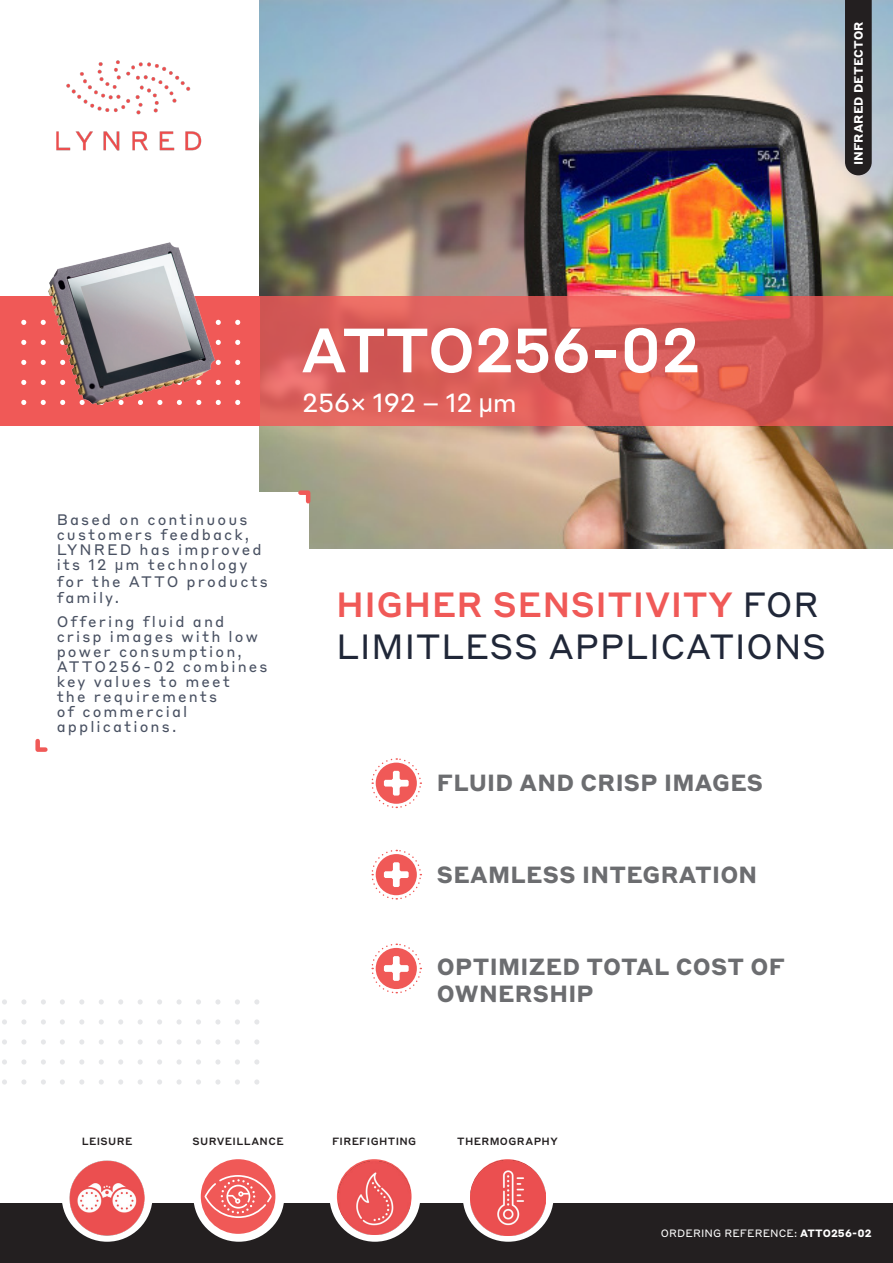
<style>
.page{position:relative;width:893px;height:1263px;background:#fff}
.page>*{position:absolute;margin:0;border:0;box-sizing:border-box;transform-origin:0 0}
.t1{font:500 61.5px "Styrene B";letter-spacing:-.02em;color:#fff}
.t2{font:34.5px/41.4px "Styrene B";letter-spacing:.01em;color:#202738}
.t3{font:25.8px "Styrene B";letter-spacing:-.02em;color:#fff}
.t4{font:700 23.1px/27.6px "Styrene B";letter-spacing:.01em;color:#6c6d70}
.t5{font:15px/15px "Styrene B";letter-spacing:.14em;color:#495162}
.t6{font:700 12px "Styrene B";letter-spacing:.01em;color:#fff}
.t7{font:10.5px "Styrene B";letter-spacing:.01em;color:#fff}
.text_4eme{font:500 10.35px "Styrene B";letter-spacing:.035em;color:#231f20}
.s1{font-family:"Arial"}
.s2{font-weight:500;color:#f05957}
.s3{font-weight:700}
</style>
<div class="page">
<div style="left:0;top:1203px;width:893px;height:60px;background:#231f20"></div>
<svg style="left:2px;top:999px;width:5px;height:5px"></svg>
<svg style="left:21px;top:999px;width:5px;height:5px"></svg>
<svg style="left:41px;top:999px;width:5px;height:5px"></svg>
<svg style="left:2px;top:1019px;width:5px;height:5px"></svg>
<svg style="left:21px;top:1019px;width:5px;height:5px"></svg>
<svg style="left:41px;top:1019px;width:5px;height:5px"></svg>
<svg style="left:2px;top:1039px;width:5px;height:5px"></svg>
<svg style="left:21px;top:1039px;width:5px;height:5px"></svg>
<svg style="left:41px;top:1039px;width:5px;height:5px"></svg>
<svg style="left:2px;top:1059px;width:5px;height:5px"></svg>
<svg style="left:21px;top:1059px;width:5px;height:5px"></svg>
<svg style="left:41px;top:1059px;width:5px;height:5px"></svg>
<svg style="left:2px;top:1079px;width:5px;height:5px"></svg>
<svg style="left:21px;top:1079px;width:5px;height:5px"></svg>
<svg style="left:41px;top:1079px;width:5px;height:5px"></svg>
<svg style="left:60px;top:999px;width:5px;height:5px"></svg>
<svg style="left:79px;top:999px;width:5px;height:5px"></svg>
<svg style="left:99px;top:999px;width:5px;height:5px"></svg>
<svg style="left:118px;top:999px;width:5px;height:5px"></svg>
<svg style="left:138px;top:999px;width:5px;height:5px"></svg>
<svg style="left:157px;top:999px;width:5px;height:5px"></svg>
<svg style="left:177px;top:999px;width:5px;height:5px"></svg>
<svg style="left:196px;top:999px;width:5px;height:5px"></svg>
<svg style="left:215px;top:999px;width:5px;height:5px"></svg>
<svg style="left:235px;top:999px;width:5px;height:5px"></svg>
<svg style="left:254px;top:999px;width:5px;height:5px"></svg>
<svg style="left:60px;top:1019px;width:5px;height:5px"></svg>
<svg style="left:79px;top:1019px;width:5px;height:5px"></svg>
<svg style="left:99px;top:1019px;width:5px;height:5px"></svg>
<svg style="left:118px;top:1019px;width:5px;height:5px"></svg>
<svg style="left:138px;top:1019px;width:5px;height:5px"></svg>
<svg style="left:157px;top:1019px;width:5px;height:5px"></svg>
<svg style="left:177px;top:1019px;width:5px;height:5px"></svg>
<svg style="left:196px;top:1019px;width:5px;height:5px"></svg>
<svg style="left:215px;top:1019px;width:5px;height:5px"></svg>
<svg style="left:235px;top:1019px;width:5px;height:5px"></svg>
<svg style="left:254px;top:1019px;width:5px;height:5px"></svg>
<svg style="left:60px;top:1039px;width:5px;height:5px"></svg>
<svg style="left:79px;top:1039px;width:5px;height:5px"></svg>
<svg style="left:99px;top:1039px;width:5px;height:5px"></svg>
<svg style="left:118px;top:1039px;width:5px;height:5px"></svg>
<svg style="left:138px;top:1039px;width:5px;height:5px"></svg>
<svg style="left:157px;top:1039px;width:5px;height:5px"></svg>
<svg style="left:177px;top:1039px;width:5px;height:5px"></svg>
<svg style="left:196px;top:1039px;width:5px;height:5px"></svg>
<svg style="left:215px;top:1039px;width:5px;height:5px"></svg>
<svg style="left:235px;top:1039px;width:5px;height:5px"></svg>
<svg style="left:254px;top:1039px;width:5px;height:5px"></svg>
<svg style="left:60px;top:1059px;width:5px;height:5px"></svg>
<svg style="left:79px;top:1059px;width:5px;height:5px"></svg>
<svg style="left:99px;top:1059px;width:5px;height:5px"></svg>
<svg style="left:118px;top:1059px;width:5px;height:5px"></svg>
<svg style="left:138px;top:1059px;width:5px;height:5px"></svg>
<svg style="left:157px;top:1059px;width:5px;height:5px"></svg>
<svg style="left:177px;top:1059px;width:5px;height:5px"></svg>
<svg style="left:196px;top:1059px;width:5px;height:5px"></svg>
<svg style="left:215px;top:1059px;width:5px;height:5px"></svg>
<svg style="left:235px;top:1059px;width:5px;height:5px"></svg>
<svg style="left:254px;top:1059px;width:5px;height:5px"></svg>
<svg style="left:60px;top:1079px;width:5px;height:5px"></svg>
<svg style="left:79px;top:1079px;width:5px;height:5px"></svg>
<svg style="left:99px;top:1079px;width:5px;height:5px"></svg>
<svg style="left:118px;top:1079px;width:5px;height:5px"></svg>
<svg style="left:138px;top:1079px;width:5px;height:5px"></svg>
<svg style="left:157px;top:1079px;width:5px;height:5px"></svg>
<svg style="left:177px;top:1079px;width:5px;height:5px"></svg>
<svg style="left:196px;top:1079px;width:5px;height:5px"></svg>
<svg style="left:215px;top:1079px;width:5px;height:5px"></svg>
<svg style="left:235px;top:1079px;width:5px;height:5px"></svg>
<svg style="left:254px;top:1079px;width:5px;height:5px"></svg>
<div style="left:193px;top:1151px;width:91px;height:91px;background:#fff;border-radius:50%"></div>
<div style="left:201px;top:1159px;width:74px;height:75px;background:#f05957;border-radius:50%"></div>
<svg style="left:204px;top:1175px;width:68px;height:43px"></svg>
<img style="left:259px;top:0;width:634px;height:549px">
<img style="left:56px;top:60px;width:146px;height:91px">
<svg style="left:259px;top:296px;width:634px;height:130px;fill:#d85d58"></svg>
<div style="left:0;top:296px;width:259px;height:130px;background:#f05957"></div>
<div style="left:845px;top:0;width:27px;height:175px;background:#231f20"></div>
<svg style="left:21px;top:320px;width:5px;height:5px"></svg>
<svg style="left:41px;top:320px;width:5px;height:5px"></svg>
<svg style="left:216px;top:320px;width:5px;height:5px"></svg>
<svg style="left:235px;top:320px;width:5px;height:5px"></svg>
<svg style="left:21px;top:340px;width:5px;height:5px"></svg>
<svg style="left:41px;top:340px;width:5px;height:5px"></svg>
<svg style="left:216px;top:340px;width:5px;height:5px"></svg>
<svg style="left:235px;top:340px;width:5px;height:5px"></svg>
<svg style="left:21px;top:360px;width:5px;height:5px"></svg>
<svg style="left:41px;top:360px;width:5px;height:5px"></svg>
<svg style="left:216px;top:360px;width:5px;height:5px"></svg>
<svg style="left:235px;top:360px;width:5px;height:5px"></svg>
<svg style="left:21px;top:380px;width:5px;height:5px"></svg>
<svg style="left:41px;top:380px;width:5px;height:5px"></svg>
<svg style="left:216px;top:380px;width:5px;height:5px"></svg>
<svg style="left:235px;top:380px;width:5px;height:5px"></svg>
<svg style="left:21px;top:400px;width:5px;height:5px"></svg>
<svg style="left:41px;top:400px;width:5px;height:5px"></svg>
<svg style="left:216px;top:400px;width:5px;height:5px"></svg>
<svg style="left:235px;top:400px;width:5px;height:5px"></svg>
<div style="left:35px;top:493px;width:274px;height:466px;background:#fff"></div>
<svg style="left:296px;top:488px;width:17px;height:18px"></svg>
<svg style="left:35px;top:738px;width:13px;height:14px"></svg>
<svg style="left:371px;top:758px;width:51px;height:51px"></svg>
<svg style="left:371px;top:849px;width:51px;height:51px"></svg>
<svg style="left:371px;top:943px;width:51px;height:51px"></svg>
<img style="left:49px;top:243px;width:166px;height:161px">
<div style="left:62px;top:1151px;width:91px;height:91px;background:#fff;border-radius:50%"></div>
<img style="left:70px;top:1160px;width:74px;height:75px">
<div style="left:463px;top:1151px;width:91px;height:91px;background:#fff;border-radius:50%"></div>
<img style="left:471px;top:1160px;width:74px;height:75px">
<div style="left:329px;top:1151px;width:91px;height:91px;background:#fff;border-radius:50%"></div>
<img style="left:338px;top:1162px;width:72px;height:72px">
<p class="t6" style="left:848px;top:165px;width:145px;rotate:-90deg">INFRARED DETECTOR</p>
<p class="t1" style="left:301px;top:298px;width:400px">ATTO256-02</p>
<p class="t3" style="left:302px;top:381px;width:216px">256× 192 – 12 <span class="s1">µ</span>m</p>
<p class="t5" style="left:57px;top:511px;width:207px">Based on continuous customers feedback,<br>LYNRED has improved its 12 <span class="s1">μ</span>m technology</p>
<p class="t5" style="left:57px;top:572px;width:213px;line-height:16.5px">for the ATTO products family.</p>
<p class="t5" style="left:57px;top:613px;width:212px">Offering fluid and crisp images with low power consumption,<br>ATTO256-02 combines key values to meet<br>the requirements<br>of commercial applications.</p>
<p class="t2" style="left:336px;top:581px;width:492px"><span class="s2">HIGHER SENSITIVITY</span> FOR<br>LIMITLESS APPLICATIONS</p>
<p class="t4" style="left:437px;top:767px;width:328px">FLUID AND CRISP IMAGES</p>
<p class="t4" style="left:437px;top:859px;width:322px">SEAMLESS INTEGRATION</p>
<p class="t4" style="left:437px;top:951px;width:349px">OPTIMIZED TOTAL COST OF<br>OWNERSHIP</p>
<p class="text_4eme" style="left:82px;top:1133px;width:52px">LEISURE</p>
<p class="text_4eme" style="left:193px;top:1133px;width:93px">SURVEILLANCE</p>
<p class="text_4eme" style="left:332px;top:1133px;width:86px">FIREFIGHTING</p>
<p class="text_4eme" style="left:457px;top:1133px;width:102px">THERMOGRAPHY</p>
<p class="t7" style="left:661px;top:1225px;width:212px">ORDERING REFERENCE: <span class="s3">ATTO256-02</span></p>
</div>
